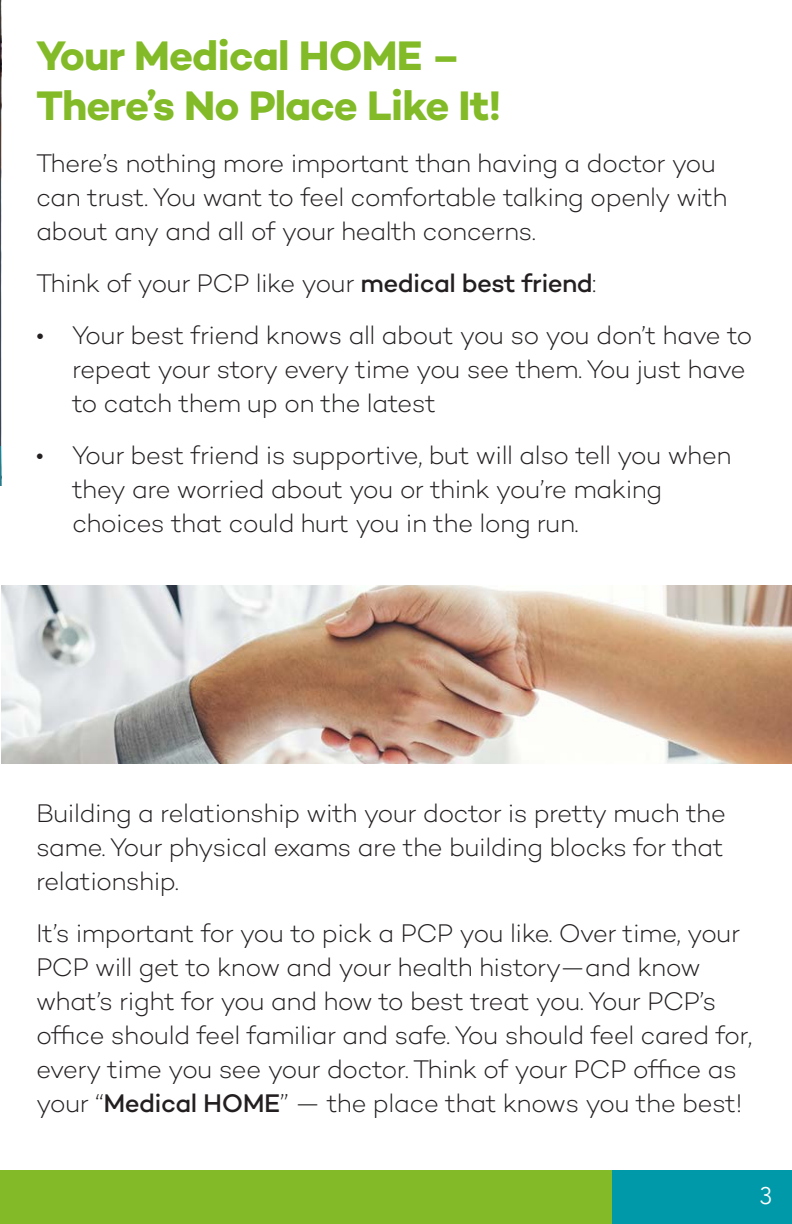
<style>
.page{position:relative;width:792px;height:1224px;background:#fff}
.page>*{position:absolute;margin:0;border:0;box-sizing:border-box;transform-origin:0 0}
.t1{font:700 42px/50.4px "Campton";letter-spacing:-.02em;color:#82bb27}
.t2{font:300 26px/34px "Campton";letter-spacing:-.02em;color:#231f20}
.t3{font:300 24px "Avenir";color:#fff}
.s1{font-weight:500}
</style>
<div class="page">
<img style="left:0;top:0;width:1px;height:447px">
<div style="left:0;top:1171px;width:612px;height:53px;background:#82bb27"></div>
<div style="left:612px;top:1171px;width:180px;height:53px;background:#0099a9"></div>
<hr style="left:0;top:447px;width:1px;height:39px;background:#0099a9">
<img style="left:1px;top:586px;width:791px;height:177px">
<h2 class="t1" style="left:36px;top:29px;width:467px">Your Medical HOME –<br>There’s No Place Like It!</h2>
<p class="t2" style="left:36px;top:146px;width:693px">There’s nothing more important than having a doctor you can trust. You want to feel comfortable talking openly with about any and all of your health concerns.</p>
<p class="t2" style="left:36px;top:266px;width:562px">Think of your PCP like your <span class="s1">medical best friend</span>:</p>
<p class="t2" style="left:72px;top:318px;width:682px;text-indent:-36px">• Your best friend knows all about you so you don’t have to repeat your story every time you see them. You just have to catch them up on the latest</p>
<p class="t2" style="left:72px;top:438px;width:661px;text-indent:-36px">• Your best friend is supportive, but will also tell you when they are worried about you or think you’re making choices that could hurt you in the long run.</p>
<p class="t2" style="left:36px;top:795px;width:692px;text-align:justify">Building a relationship with your doctor is pretty much the same. Your physical exams are the building blocks for that relationship.</p>
<p class="t2" style="left:36px;top:915px;width:718px">It’s important for you to pick a PCP you like. Over time, your PCP will get to know and your health history—and know what’s right for you and how to best treat you. Your PCP’s office should feel familiar and safe. You should feel cared for, every time you see your doctor. Think of your PCP office as your “<span class="s1">Medical HOME</span>” — the place that knows you the best!</p>
<p class="t3" style="left:760px;top:1182px;width:14px">3</p>
</div>
